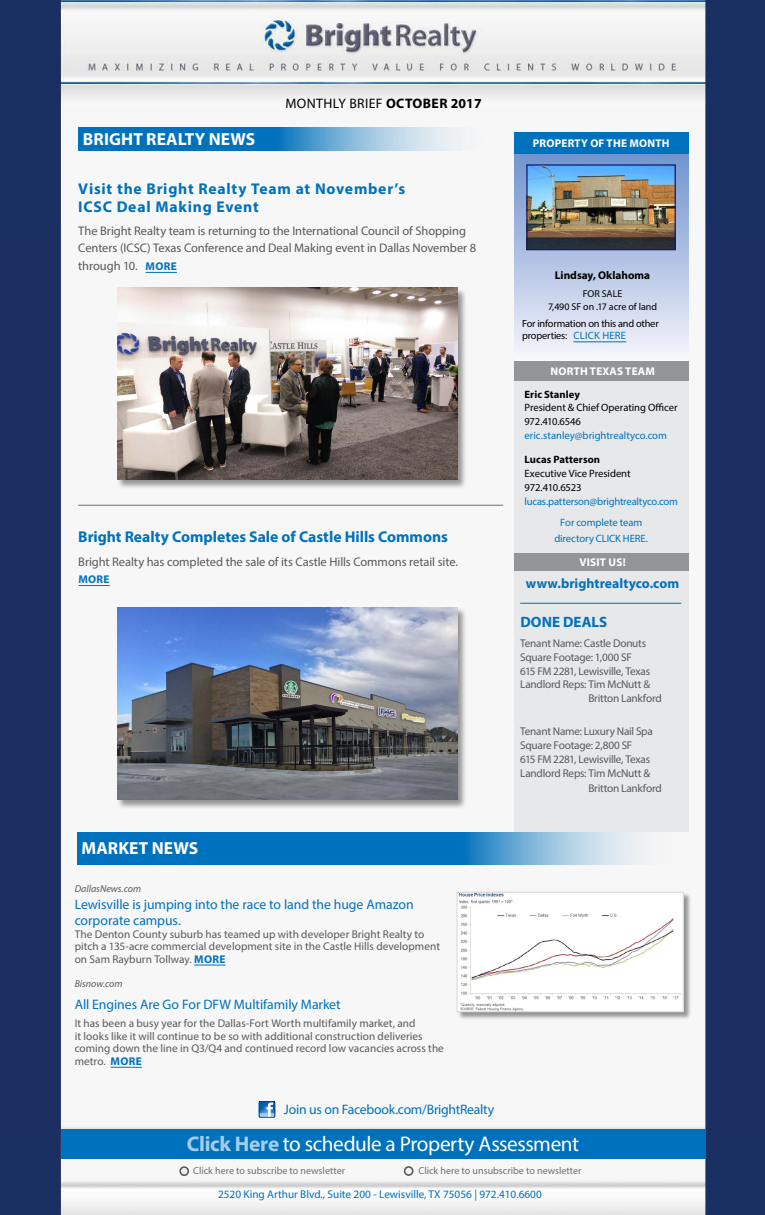
<style>
.page{position:relative;width:765px;height:1215px;background:#fff}
.page>*{position:absolute;margin:0;border:0;box-sizing:border-box;transform-origin:0 0}
.t1{font:21.25px "Myriad Pro";letter-spacing:-.02em;color:#fff}
.t2{font:700 17.5px "Myriad Pro";letter-spacing:.005em;color:#fff}
.t3{font:700 15.62px/17.5px "Myriad Pro";letter-spacing:.05em;color:#0071bc}
.t4{font:700 15.62px "Myriad Pro";color:#0071bc}
.t5{font:700 15px "Myriad Pro";letter-spacing:.005em;color:#0071bc}
.t6{font:13.75px/16.5px "Myriad Pro";letter-spacing:-.005em;color:#0071bc}
.t7{font:13.75px "Myriad Pro";letter-spacing:.03em;color:#000}
.t8{font:700 13.75px "Myriad Pro";color:#0071bc}
.t9{font:12.5px/17.5px "Myriad Pro";letter-spacing:-.005em;color:#58595b}
.t10{font:11.25px/12.5px "Myriad Pro";color:#58595b}
.t11{font:11.25px/13.8px "Myriad Pro";letter-spacing:-.025em;color:#58595b}
.t12{font:11.25px "Myriad Pro";letter-spacing:-.02em;color:#58595b}
.t13{font:11.25px "Myriad Pro";color:#0071bc}
.t14{font:700 11.25px "Myriad Pro";letter-spacing:.02em;color:#fff}
.t15{font:700 11.25px "Myriad Pro";color:#000}
.t16{font:700 11.25px "Myriad Pro";color:#0071bc}
.t17{font:10.62px/21.4px "Myriad Pro";letter-spacing:-.01em;color:#0071bc;text-align:center}
.t18{font:10.62px/13.8px "Myriad Pro";letter-spacing:-.005em;color:#000}
.t19{font:700 10.62px "Myriad Pro";letter-spacing:.005em;color:#000}
.t20{font:10.38px/11.9px "Myriad Pro";letter-spacing:-.015em;color:#000}
.t21{font:10.12px "Myriad Pro";color:#6d6f71}
.t22{font:10px/12.5px "Myriad Pro";letter-spacing:-.005em;color:#000;text-align:center}
.t23{font:italic 10px "Myriad Pro";color:#58595b}
.s1{font-weight:700}
.s2{font-weight:700;font-size:11.25px;color:#0071bc}
.s3{font-weight:700;color:#0071bc}
.s4{font-size:10.62px;color:#0071bc}
.s5{font-weight:700;color:#a6cde8}
</style>
<div class="page">
<img style="left:0;top:1141px;width:765px;height:74px">
<img style="left:0;top:0;width:765px;height:227px">
<img style="left:0;top:1121px;width:765px;height:20px">
<img style="left:0;top:227px;width:765px;height:894px">
<div style="left:514px;top:381px;width:175px;height:451px;background:#e7e8e9"></div>
<div style="left:61px;top:1130px;width:644px;height:29px;background:#0071bc"></div>
<div style="left:405px;top:1167px;width:8px;height:8px;background:#f1f1f2;border-radius:50%"></div>
<div style="left:404px;top:1166px;width:10px;height:10px;border:2px solid #58595b;border-radius:50%"></div>
<div style="left:180px;top:1167px;width:8px;height:8px;background:#f1f1f2;border-radius:50%"></div>
<div style="left:179px;top:1166px;width:10px;height:10px;border:2px solid #58595b;border-radius:50%"></div>
<svg style="left:259px;top:1101px;width:16px;height:17px"></svg>
<hr style="left:194px;top:965px;width:32px;height:1px;background:#0071bc">
<hr style="left:111px;top:1067px;width:31px;height:1px;background:#0071bc">
<svg style="left:77px;top:832px;width:611px;height:33px;background:#3c91ca"></svg>
<svg style="left:514px;top:154px;width:175px;height:214px;background:#c3d0ea"></svg>
<div style="left:514px;top:132px;width:175px;height:22px;background:#0071bc"></div>
<div style="left:457px;top:892px;width:235px;height:128px;background:#000;opacity:.4"></div>
<img style="left:459px;top:894px;width:223px;height:116px">
<div style="left:457px;top:892px;width:227px;height:120px;border:1px solid #d1d3d4"></div>
<div style="left:117px;top:288px;width:350px;height:202px;background:#000;opacity:.4"></div>
<img style="left:117px;top:288px;width:340px;height:192px">
<div style="left:117px;top:607px;width:350px;height:203px;background:#000;opacity:.4"></div>
<img style="left:117px;top:608px;width:340px;height:192px">
<div style="left:514px;top:553px;width:175px;height:18px;background:#939598"></div>
<div style="left:515px;top:361px;width:174px;height:20px;background:#939598"></div>
<hr style="left:146px;top:272px;width:31px;height:1px;background:#0071bc">
<hr style="left:78px;top:585px;width:32px;height:1px;background:#0071bc">
<svg style="left:78px;top:127px;width:425px;height:23px;background:#57a0d0"></svg>
<hr style="left:78px;top:505px;width:425px;height:1px;background:#6b6c6f">
<hr style="left:573px;top:342px;width:53px;height:1px;background:#0071bc">
<img style="left:528px;top:166px;width:146px;height:82px">
<div style="left:526px;top:164px;width:150px;height:86px;border:1px solid #1b1464"></div>
<hr style="left:520px;top:603px;width:161px;height:1px;background:#0071bc">
<p class="t7" style="left:285px;top:95px;width:198px">MONTHLY BRIEF <span class="s1">OCTOBER 2017</span></p>
<h2 class="t2" style="left:83px;top:127px;width:174px">BRIGHT REALTY NEWS</h2>
<h3 class="t3" style="left:78px;top:180px;width:329px">Visit the Bright Realty Team at November’s<br>ICSC Deal Making Event</h3>
<p class="t9" style="left:78px;top:222px;width:399px">The Bright Realty team is returning to the International Council of Shopping<br>Centers (ICSC) Texas Conference and Deal Making event in Dallas November 8 through 10. <span class="s2">MORE</span></p>
<h3 class="t4" style="left:78px;top:527px;width:371px">Bright Realty Completes Sale of Castle Hills Commons</h3>
<p class="t9" style="left:78px;top:552px;width:381px">Bright Realty has completed the sale of its Castle Hills Commons retail site.</p>
<p class="t16" style="left:78px;top:572px;width:33px">MORE</p>
<h2 class="t2" style="left:82px;top:837px;width:118px">MARKET NEWS</h2>
<p class="t23" style="left:75px;top:883px;width:68px">DallasNews.com</p>
<p class="t6" style="left:75px;top:895px;width:341px">Lewisville is jumping into the race to land the huge Amazon corporate campus.</p>
<p class="t10" style="left:75px;top:927px;width:367px">The Denton County suburb has teamed up with developer Bright Realty to pitch a 135-acre commercial development site in the Castle Hills development on Sam Rayburn Tollway. <span class="s3">MORE</span></p>
<p class="t23" style="left:75px;top:978px;width:49px">Bisnow.com</p>
<p class="t6" style="left:75px;top:996px;width:267px">All Engines Are Go For DFW Multifamily Market</p>
<p class="t10" style="left:75px;top:1017px;width:371px">It has been a busy year for the Dallas-Fort Worth multifamily market, and<br>it looks like it will continue to be so with additional construction deliveries coming down the line in Q3/Q4 and continued record low vacancies across the metro. <span class="s3">MORE</span></p>
<p class="t6" style="left:284px;top:1101px;width:212px">Join us on Facebook.com/BrightRealty</p>
<p class="t14" style="left:533px;top:136px;width:138px">PROPERTY OF THE MONTH</p>
<p class="t15" style="left:555px;top:268px;width:97px">Lindsay, Oklahoma</p>
<p class="t22" style="left:548px;top:288px;width:110px">FOR SALE<br>7,490 SF on .17 acre of land</p>
<p class="t20" style="left:522px;top:318px;width:138px">For information on this and other properties: <span class="s4">CLICK HERE</span></p>
<p class="t14" style="left:551px;top:364px;width:106px">NORTH TEXAS TEAM</p>
<p class="t19" style="left:525px;top:387px;width:57px">Eric Stanley</p>
<p class="t18" style="left:525px;top:401px;width:155px">President &amp; Chief Operating Officer<br>972.410.6546</p>
<p class="t17" style="left:525px;top:424px;width:144px">eric.stanley@brightrealtyco.com</p>
<p class="t19" style="left:525px;top:453px;width:77px">Lucas Patterson</p>
<p class="t18" style="left:525px;top:466px;width:108px">Executive Vice President<br>972.410.6523</p>
<p class="t17" style="left:525px;top:490px;width:155px">lucas.patterson@brightrealtyco.com<br>For complete team</p>
<p class="t17" style="left:554px;top:527px;width:95px">directory CLICK HERE.</p>
<p class="t14" style="left:579px;top:555px;width:48px">VISIT US!</p>
<p class="t8" style="left:526px;top:574px;width:155px">www.brightrealtyco.com</p>
<h3 class="t5" style="left:520px;top:612px;width:89px">DONE DEALS</h3>
<p class="t12" style="left:520px;top:636px;width:128px">Tenant Name: Castle Donuts</p>
<p class="t12" style="left:520px;top:650px;width:113px">Square Footage: 1,000 SF</p>
<p class="t11" style="left:520px;top:664px;width:131px">615 FM 2281, Lewisville, Texas</p>
<p class="t12" style="left:520px;top:678px;width:132px">Landlord Reps: Tim McNutt &amp;</p>
<p class="t12" style="left:588px;top:691px;width:75px">Britton Lankford</p>
<p class="t11" style="left:520px;top:724px;width:134px">Tenant Name: Luxury Nail Spa<br>Square Footage: 2,800 SF<br>615 FM 2281, Lewisville, Texas<br>Landlord Reps: Tim McNutt &amp;</p>
<p class="t12" style="left:588px;top:781px;width:75px">Britton Lankford</p>
<h1 class="t1" style="left:187px;top:1131px;width:394px"><span class="s5">Click Here</span> to schedule a Property Assessment</h1>
<p class="t13" style="left:218px;top:1188px;width:325px">2520 King Arthur Blvd., Suite 200 - Lewisville, TX 75056 | 972.410.6600</p>
<p class="t21" style="left:193px;top:1164px;width:153px">Click here to subscribe to newsletter</p>
<p class="t21" style="left:419px;top:1164px;width:165px">Click here to unsubscribe to newsletter</p>
</div>
